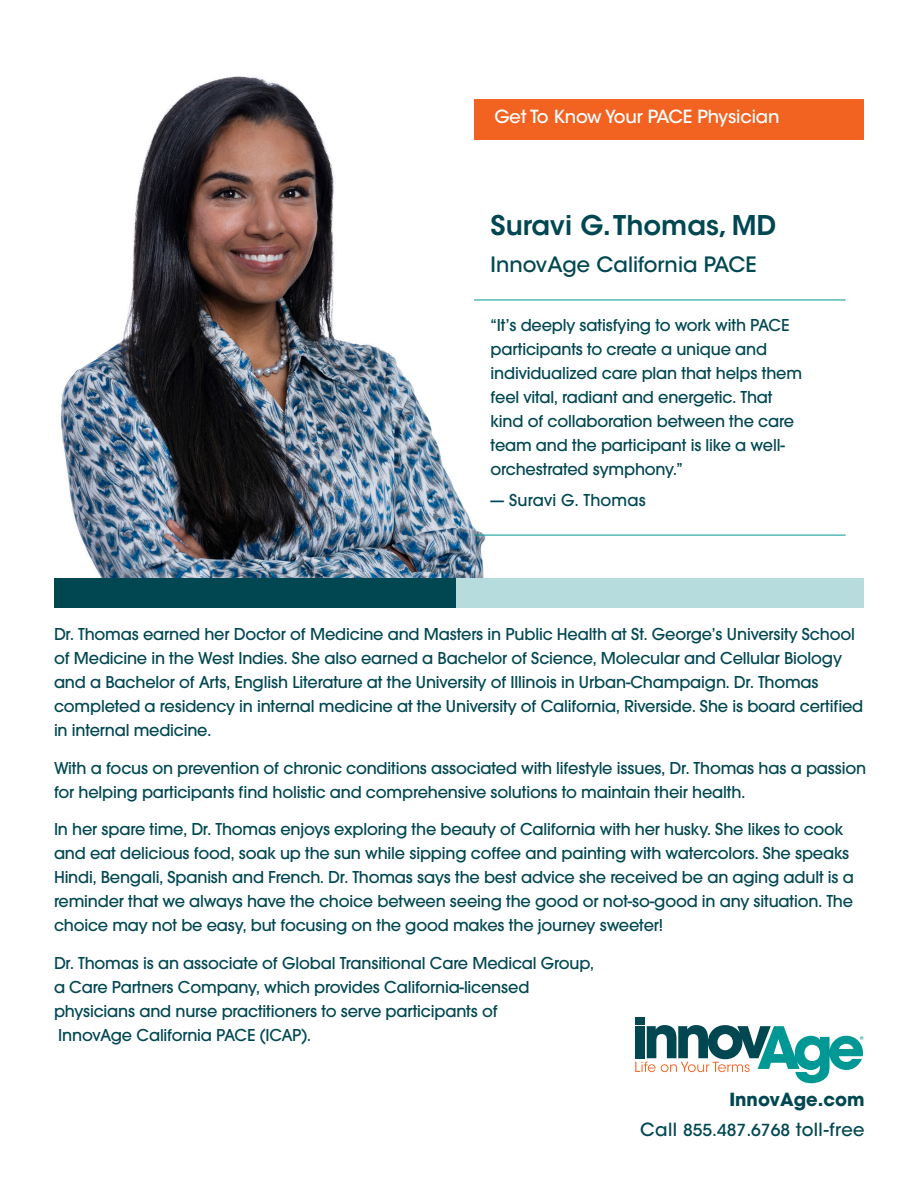
<style>
.page{position:relative;width:918px;height:1188px;background:#fff}
.page>*{position:absolute;margin:0;border:0;box-sizing:border-box;transform-origin:0 0}
.text__secondary{font:600 27px "ITC Avant Garde Std";color:#004752}
.text__secondary-2{font:500 21px "ITC Avant Garde Std";color:#004752}
.text__secondary-3{font:500 18px/24px "Avant Garde Gothic Itc T";letter-spacing:-.01em;color:#004752}
.text__secondary-4{font:500 18px "ITC Avant Garde Std";letter-spacing:-.01em;color:#fff}
._02_Head{font:500 18px "ITC Avant Garde Std";letter-spacing:.02em;color:#004752}
.text__secondary-5{font:500 18px "Avant Garde Gothic Itc T";letter-spacing:.01em;color:#004752}
._02_Head-2{font:700 18px "Avant Garde";color:#004752}
.t1{font:9.75px "Myriad Pro";color:#009894}
.s1{font-size:16.5px}
</style>
<div class="page">
<img style="left:61px;top:76px;width:446px;height:502px">
<div style="left:635px;top:1017px;width:10px;height:7px;background:#004752"></div>
<svg style="left:635px;top:1025px;width:228px;height:58px"></svg>
<div style="left:474px;top:99px;width:390px;height:41px;background:#f26221"></div>
<div style="left:54px;top:578px;width:403px;height:30px;background:#004752"></div>
<div style="left:457px;top:578px;width:407px;height:30px;background:#b7dcdd"></div>
<hr style="left:474px;top:300px;width:372px;height:1px;background:#009894">
<hr style="left:474px;top:535px;width:372px;height:1px;background:#009894">
<p class="text__secondary-4" style="left:494px;top:106px;width:287px">Get To Know Your PACE Physician</p>
<p class="text__secondary" style="left:491px;top:208px;width:287px">Suravi G. Thomas, MD</p>
<p class="text__secondary-2" style="left:491px;top:252px;width:268px">InnovAge California PACE</p>
<p class="text__secondary-3" style="left:491px;top:313px;width:313px">“It’s deeply satisfying to work with PACE participants to create a unique and individualized care plan that helps them feel vital, radiant and energetic. That kind of collaboration between the care team and the participant is like a well&shy;orchestrated symphony.”</p>
<p class="text__secondary-5" style="left:491px;top:489px;width:157px">— Suravi G. Thomas</p>
<p class="text__secondary-3" style="left:54px;top:622px;width:811px">Dr. Thomas earned her Doctor of Medicine and Masters in Public Health at St. George’s University School of Medicine in the West Indies. She also earned a Bachelor of Science, Molecular and Cellular Biology and a Bachelor of Arts, English Literature at the University of Illinois in Urban-Champaign. Dr. Thomas completed a residency in internal medicine at the University of California, Riverside. She is board certified in internal medicine.</p>
<p class="text__secondary-3" style="left:54px;top:756px;width:814px">With a focus on prevention of chronic conditions associated with lifestyle issues, Dr. Thomas has a passion for helping participants find holistic and comprehensive solutions to maintain their health.</p>
<p class="text__secondary-3" style="left:54px;top:817px;width:802px">In her spare time, Dr. Thomas enjoys exploring the beauty of California with her husky. She likes to cook and eat delicious food, soak up the sun while sipping coffee and painting with watercolors. She speaks Hindi, Bengali, Spanish and French. Dr. Thomas says the best advice she received be an aging adult is a reminder that we always have the choice between seeing the good or not-so-good in any situation. The choice may not be easy, but focusing on the good makes the journey sweeter!</p>
<p class="text__secondary-3" style="left:54px;top:951px;width:542px">Dr. Thomas is an associate of Global Transitional Care Medical Group, a Care Partners Company, which provides California-licensed physicians and nurse practitioners to serve participants of<br>InnovAge California PACE (ICAP).</p>
<p class="t1" style="left:860px;top:1034px;width:6px">®</p>
<p class="_02_Head-2" style="left:729px;top:1088px;width:137px">InnovAge.com</p>
<p class="_02_Head" style="left:640px;top:1118px;width:226px">Call <span class="s1">855.487.6768</span> toll-free</p>
</div>
